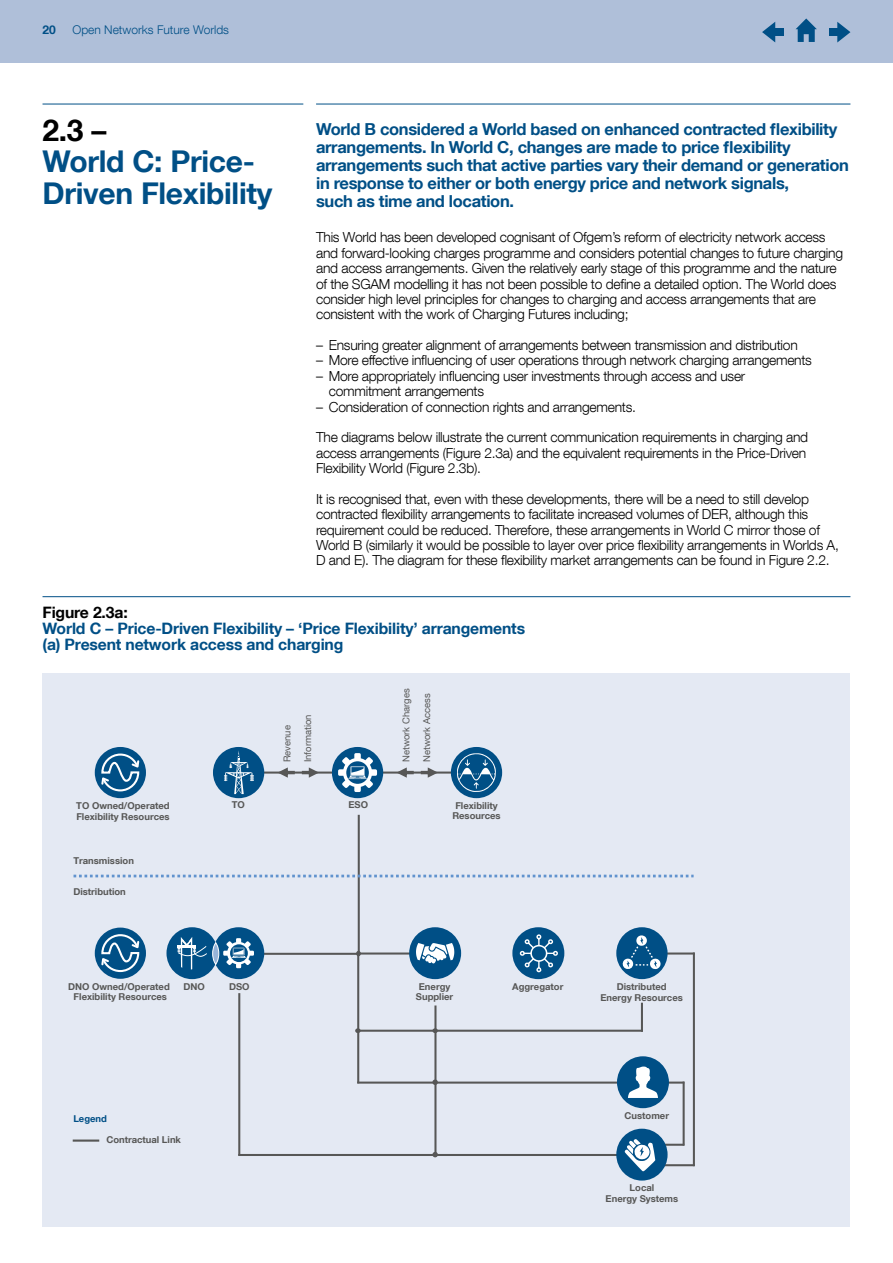
<style>
.page{position:relative;width:893px;height:1263px;background:#fff}
.page>*{position:absolute;margin:0;border:0;box-sizing:border-box;transform-origin:0 0}
.t1{font:700 30px/31.5px "Helvetica Neue LT Com";letter-spacing:-.01em;color:#004f86}
.t2{font:700 30px "Helvetica Neue LT Com";color:#000}
.t3{font:700 16.5px/18px "Helvetica Neue LT Com";letter-spacing:-.02em;color:#004f86}
.t4{font:700 15.75px/15.8px "Helvetica Neue LT Com";letter-spacing:-.01em;color:#004f86}
.t5{font:700 15.75px "Helvetica Neue LT Com";letter-spacing:-.01em;color:#000}
.t6{font:300 13.8px/15.3px "Helvetica Neue LT Com";letter-spacing:-.02em;color:#000}
.t7{font:300 12px "Helvetica Neue LT Com";color:#004f86}
.t8{font:700 12px "Helvetica Neue LT Com";color:#004f86}
.t9{font:700 9.45px/10.8px "Helvetica Neue LT Com";color:#575756;text-align:center}
.t10{font:9.45px/20.7px "Helvetica Neue LT Com";color:#575756}
.t11{font:700 9.45px "Helvetica Neue LT Com";color:#004f86}
</style>
<div class="page">
<hr style="left:43px;top:104px;width:260px;height:1px;background:#004f86">
<hr style="left:316px;top:104px;width:534px;height:1px;background:#004f86">
<div style="left:43px;top:673px;width:807px;height:553px;background:#e4e9f3"></div>
<hr style="left:358px;top:816px;width:2px;height:138px;background:#575756">
<hr style="left:241px;top:953px;width:118px;height:2px;background:#575756">
<hr style="left:358px;top:1030px;width:284px;height:2px;background:#575756">
<svg style="left:74px;top:875px;width:620px;height:2px"></svg>
<hr style="left:239px;top:771px;width:119px;height:3px;background:#575756">
<hr style="left:358px;top:771px;width:119px;height:3px;background:#575756">
<div style="left:451px;top:747px;width:51px;height:51px;background:#004f86;border-radius:50%"></div>
<svg style="left:457px;top:753px;width:39px;height:39px"></svg>
<div style="left:213px;top:747px;width:51px;height:51px;background:#004f86;border-radius:50%"></div>
<svg style="left:224px;top:750px;width:30px;height:44px"></svg>
<svg style="left:397px;top:767px;width:17px;height:11px"></svg>
<svg style="left:421px;top:767px;width:17px;height:11px"></svg>
<svg style="left:278px;top:767px;width:17px;height:11px"></svg>
<svg style="left:302px;top:767px;width:17px;height:11px"></svg>
<hr style="left:357px;top:953px;width:2px;height:129px;background:#575756">
<hr style="left:641px;top:1004px;width:2px;height:27px;background:#575756">
<hr style="left:239px;top:1154px;width:403px;height:2px;background:#575756">
<hr style="left:238px;top:994px;width:2px;height:160px;background:#575756">
<div style="left:166px;top:927px;width:52px;height:52px;background:#004f86;border-radius:50%"></div>
<div style="left:213px;top:927px;width:51px;height:52px;background:#004f86;border-radius:50%"></div>
<svg style="left:177px;top:937px;width:77px;height:32px"></svg>
<div style="left:332px;top:747px;width:51px;height:51px;background:#004f86;border-radius:50%"></div>
<svg style="left:338px;top:753px;width:39px;height:39px"></svg>
<hr style="left:358px;top:952px;width:78px;height:2px;background:#575756">
<hr style="left:434px;top:1006px;width:2px;height:149px;background:#575756">
<div style="left:409px;top:927px;width:52px;height:52px;background:#004f86;border-radius:50%"></div>
<svg style="left:416px;top:943px;width:38px;height:20px"></svg>
<div style="left:512px;top:927px;width:52px;height:52px;background:#004f86;border-radius:50%"></div>
<svg style="left:519px;top:934px;width:39px;height:38px"></svg>
<hr style="left:358px;top:1081px;width:284px;height:2px;background:#575756">
<svg style="left:432px;top:1028px;width:6px;height:5px"></svg>
<svg style="left:432px;top:1079px;width:6px;height:6px"></svg>
<svg style="left:355px;top:1028px;width:6px;height:5px"></svg>
<hr style="left:642px;top:952px;width:52px;height:2px;background:#575756">
<hr style="left:693px;top:953px;width:2px;height:212px;background:#575756">
<hr style="left:642px;top:1081px;width:41px;height:2px;background:#575756">
<hr style="left:683px;top:1082px;width:2px;height:62px;background:#575756">
<hr style="left:642px;top:1144px;width:41px;height:2px;background:#575756">
<div style="left:617px;top:1056px;width:52px;height:52px;background:#004f86;border-radius:50%"></div>
<svg style="left:628px;top:1066px;width:30px;height:32px"></svg>
<hr style="left:642px;top:1164px;width:52px;height:2px;background:#575756">
<div style="left:616px;top:1129px;width:52px;height:51px;background:#004f86;border-radius:50%"></div>
<svg style="left:624px;top:1139px;width:31px;height:33px"></svg>
<div style="left:616px;top:927px;width:52px;height:52px;background:#004f86;border-radius:50%"></div>
<svg style="left:622px;top:935px;width:41px;height:35px"></svg>
<div style="left:95px;top:747px;width:51px;height:51px;background:#004f86;border-radius:50%"></div>
<svg style="left:100px;top:752px;width:41px;height:40px"></svg>
<div style="left:95px;top:927px;width:51px;height:52px;background:#004f86;border-radius:50%"></div>
<svg style="left:100px;top:933px;width:41px;height:40px"></svg>
<hr style="left:74px;top:1139px;width:24px;height:3px;background:#575756">
<hr style="left:43px;top:596px;width:807px;height:1px;background:#004f86">
<div style="left:0;top:0;width:893px;height:63px;background:#afbfd9"></div>
<svg style="left:795px;top:18px;width:22px;height:24px"></svg>
<svg style="left:837px;top:22px;width:13px;height:21px"></svg>
<div style="left:829px;top:29px;width:12px;height:7px;background:#004f86"></div>
<svg style="left:762px;top:22px;width:13px;height:20px"></svg>
<div style="left:772px;top:28px;width:11px;height:8px;background:#004f86"></div>
<p class="t8" style="left:43px;top:22px;width:15px">20</p>
<p class="t7" style="left:73px;top:22px;width:158px">Open Networks Future Worlds</p>
<h1 class="t2" style="left:43px;top:111px;width:65px">2.3 –</h1>
<h1 class="t1" style="left:43px;top:145px;width:231px">World C: Price-<br>Driven Flexibility</h1>
<p class="t3" style="left:316px;top:120px;width:534px">World B considered a World based on enhanced contracted flexibility arrangements. In World C, changes are made to price flexibility arrangements such that active parties vary their demand or generation in response to either or both energy price and network signals,<br>such as time and location.</p>
<p class="t6" style="left:316px;top:230px;width:528px">This World has been developed cognisant of Ofgem’s reform of electricity network access and forward-looking charges programme and considers potential changes to future charging and access arrangements. Given the relatively early stage of this programme and the nature of the SGAM modelling it has not been possible to define a detailed option. The World does consider high level principles for changes to charging and access arrangements that are consistent with the work of Charging Futures including;</p>
<p class="t6" style="left:316px;top:337px;width:483px">– Ensuring greater alignment of arrangements between transmission and distribution</p>
<p class="t6" style="left:316px;top:353px;width:497px">– More effective influencing of user operations through network charging arrangements</p>
<p class="t6" style="left:329px;top:368px;width:418px;text-indent:-13px">– More appropriately influencing user investments through access and user commitment arrangements</p>
<p class="t6" style="left:316px;top:399px;width:321px">– Consideration of connection rights and arrangements.</p>
<p class="t6" style="left:316px;top:429px;width:494px">The diagrams below illustrate the current communication requirements in charging and access arrangements (Figure 2.3a) and the equivalent requirements in the Price-Driven<br>Flexibility World (Figure 2.3b).</p>
<p class="t6" style="left:316px;top:491px;width:524px">It is recognised that, even with these developments, there will be a need to still develop contracted flexibility arrangements to facilitate increased volumes of DER, although this requirement could be reduced. Therefore, these arrangements in World C mirror those of World B (similarly it would be possible to layer over price flexibility arrangements in Worlds A, D and E). The diagram for these flexibility market arrangements can be found in Figure 2.2.</p>
<p class="t5" style="left:43px;top:603px;width:87px">Figure 2.3a:</p>
<p class="t4" style="left:43px;top:620px;width:484px">World C – Price-Driven Flexibility – ‘Price Flexibility’ arrangements (a) Present network access and charging</p>
<p class="t9" style="left:76px;top:800px;width:95px">TO Owned/Operated</p>
<p class="t9" style="left:232px;top:799px;width:15px">TO</p>
<p class="t9" style="left:76px;top:811px;width:95px">Flexibility Resources</p>
<p class="t9" style="left:73px;top:855px;width:62px">Transmission</p>
<p class="t9" style="left:73px;top:886px;width:54px">Distribution</p>
<p class="t10" style="left:277px;top:762px;width:49px;rotate:-90deg">Revenue<br>Information</p>
<p class="t9" style="left:348px;top:799px;width:21px">ESO</p>
<p class="t10" style="left:396px;top:762px;width:75px;rotate:-90deg">Network Charges<br>Network Access</p>
<p class="t9" style="left:452px;top:799px;width:50px">Flexibility<br>Resources</p>
<p class="t9" style="left:183px;top:980px;width:23px">DNO</p>
<p class="t9" style="left:229px;top:980px;width:22px">DSO</p>
<p class="t9" style="left:68px;top:981px;width:103px">DNO Owned/Operated<br>Flexibility Resources</p>
<p class="t9" style="left:512px;top:980px;width:53px">Aggregator</p>
<p class="t9" style="left:416px;top:980px;width:39px">Energy<br>Supplier</p>
<p class="t9" style="left:600px;top:981px;width:84px">Distributed<br>Energy Resources</p>
<p class="t11" style="left:73px;top:1113px;width:35px">Legend</p>
<p class="t9" style="left:106px;top:1134px;width:76px">Contractual Link</p>
<p class="t9" style="left:624px;top:1110px;width:46px">Customer</p>
<p class="t9" style="left:606px;top:1182px;width:74px">Local<br>Energy Systems</p>
</div>
